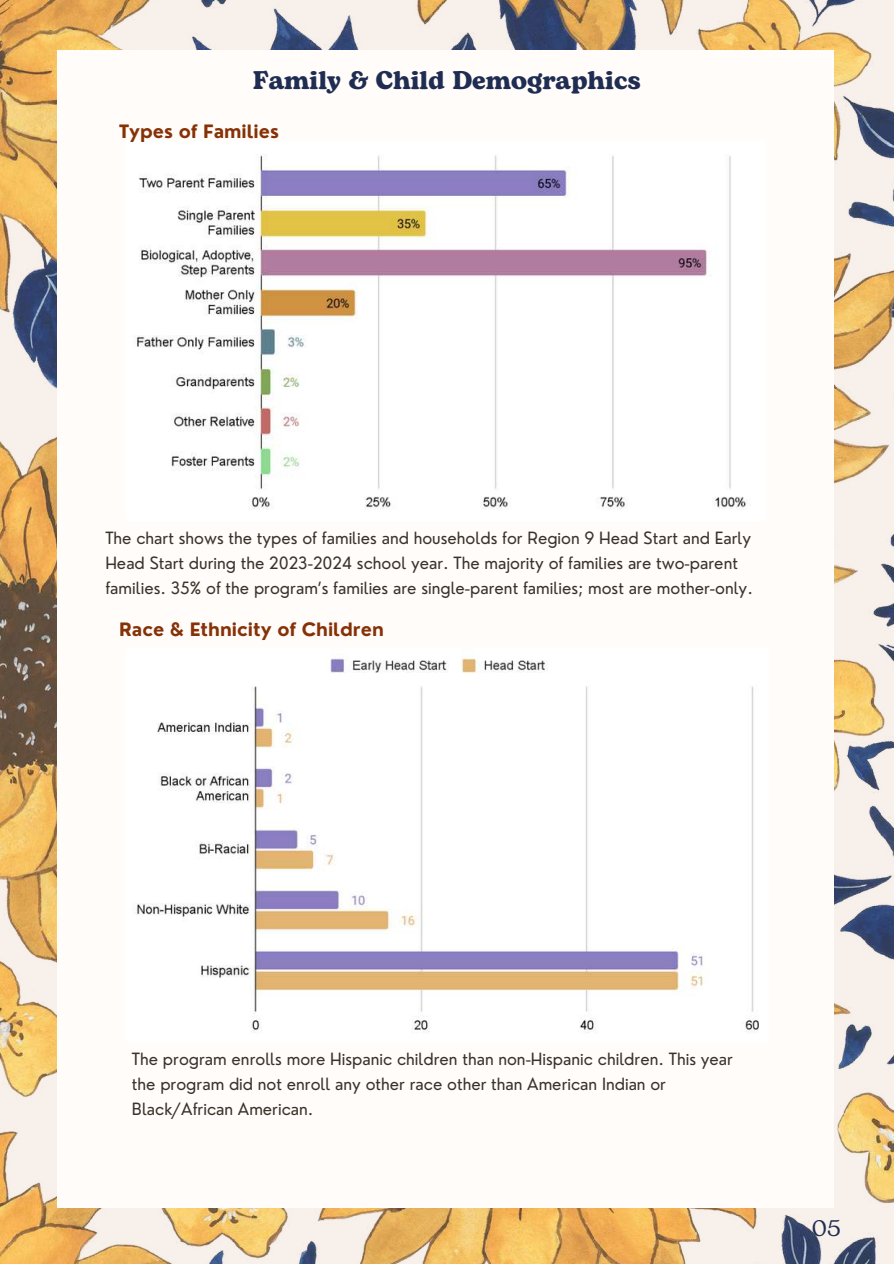
<style>
.page{position:relative;width:894px;height:1264px;background:#fff}
.page>*{position:absolute;margin:0;border:0;box-sizing:border-box;transform-origin:0 0}
.t1{font:700 25.5px "Bogart";color:#1f2d52}
.t2{font:22.5px "Bogart";color:#1f2d52}
.t3{font:700 18px "Nourd";color:#863106}
.t4{font:16.5px/24.8px "Nourd";color:#3a332b}
</style>
<div class="page">
<img style="left:0;top:0;width:893px;height:1263px">
<div style="left:58px;top:50px;width:775px;height:1157px;background:#fffcfa"></div>
<img style="left:135px;top:155px;width:612px;height:355px">
<img style="left:135px;top:657px;width:624px;height:376px">
<h1 class="t1" style="left:253px;top:62px;width:389px">Family &amp; Child Demographics</h1>
<p class="t3" style="left:119px;top:120px;width:161px">Types of Families</p>
<p class="t4" style="left:105px;top:525px;width:649px">The chart shows the types of families and households for Region 9 Head Start and Early<br>Head Start during the 2023-2024 school year. The majority of families are two-parent families. 35% of the program’s families are single-parent families; most are mother-only.</p>
<p class="t3" style="left:119px;top:617px;width:266px">Race &amp; Ethnicity of Children</p>
<p class="t4" style="left:132px;top:1046px;width:602px">The program enrolls more Hispanic children than non-Hispanic children. This year the program did not enroll any other race other than American Indian or<br>Black/African American.</p>
<h2 class="t2" style="left:812px;top:1212px;width:30px">05</h2>
</div>
